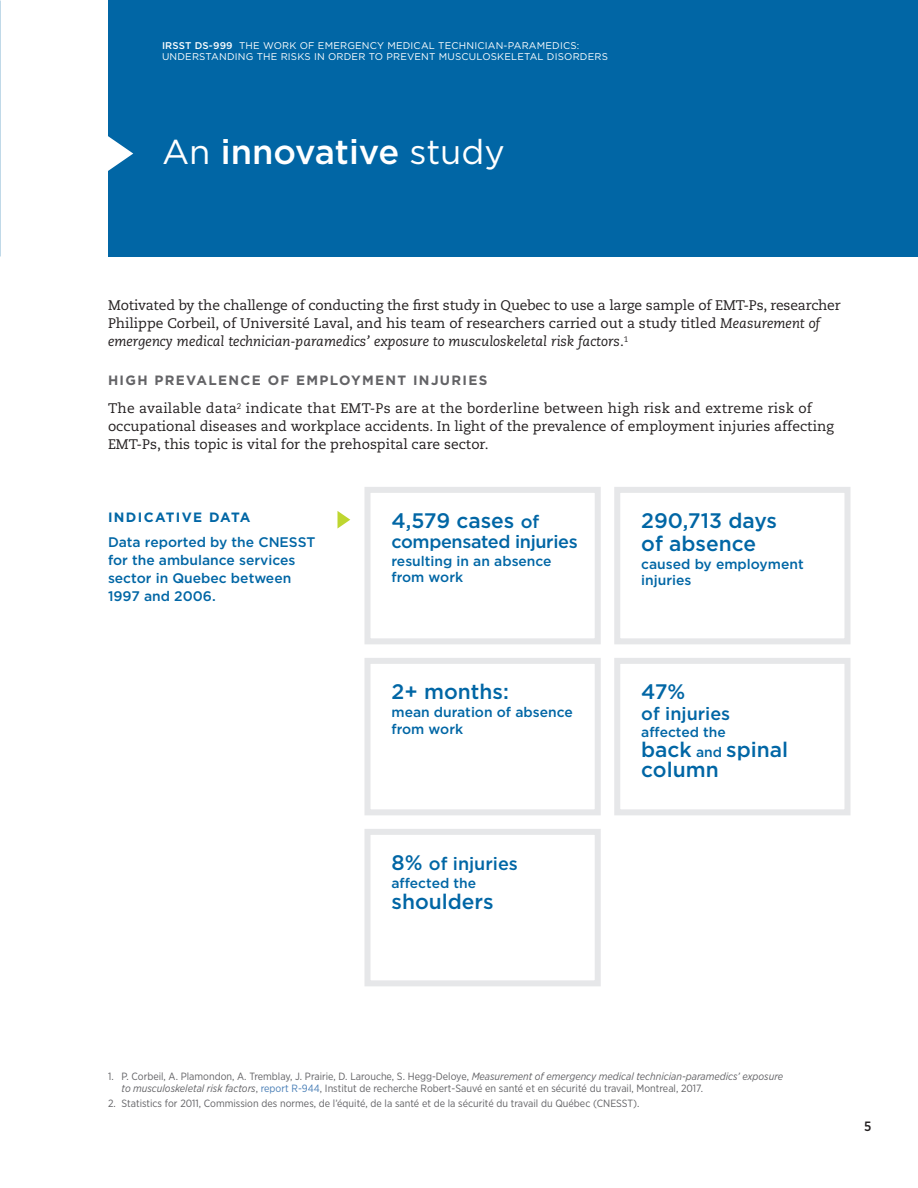
<style>
.page{position:relative;width:918px;height:1188px;background:#fff}
.page>*{position:absolute;margin:0;border:0;box-sizing:border-box;transform-origin:0 0}
.t1{font:500 34.5px "Gotham HTF";color:#fff}
.t2{font:500 21px/22.5px "Gotham HTF";color:#0166a5}
.t3{font:500 18px "Gotham HTF";color:#0166a5}
.t4{font:500 18px "Gotham HTF";letter-spacing:-.02em;color:#0166a5}
.t5{font:13.8px/18px "Caecilia";color:#231f20}
.t6{font:500 13.8px/18px "Gotham HTF";color:#0166a5}
.t7{font:700 13.5px "Gotham HTF";letter-spacing:.1em;color:#636366}
.t8{font:700 13.5px "Gotham HTF";letter-spacing:.1em;color:#0166a5}
.t9{font:500 13.5px "Gotham Narrow";color:#231f20}
.t10{font:10.5px/12px "Gotham Narrow";color:#636366}
.t11{font:9.75px/11.7px "Gotham HTF";letter-spacing:.02em;color:#fff}
.s1{font-weight:500}
.s2{font-weight:400}
.s3{font-style:italic}
.s4{font-size:18px}
.s5{font-size:21px}
.s6{font-size:13.8px}
.s7{color:#487eb6}
</style>
<div class="page">
<div style="left:108px;top:0;width:810px;height:256px;background:#0166a5"></div>
<svg style="left:108px;top:136px;width:25px;height:35px"></svg>
<div style="left:364px;top:487px;width:237px;height:157px;border:6px solid #e6e7e9"></div>
<div style="left:614px;top:658px;width:236px;height:157px;border:6px solid #e6e7e9"></div>
<div style="left:364px;top:658px;width:237px;height:157px;border:6px solid #e6e7e9"></div>
<div style="left:364px;top:829px;width:237px;height:157px;border:6px solid #e6e7e9"></div>
<div style="left:614px;top:487px;width:236px;height:157px;border:6px solid #e6e7e9"></div>
<svg style="left:338px;top:511px;width:12px;height:17px"></svg>
<p class="t11" style="left:162px;top:39px;width:448px"><span class="s1">IRSST DS-999</span> THE WORK OF EMERGENCY MEDICAL TECHNICIAN-PARAMEDICS:<br>UNDERSTANDING THE RISKS IN ORDER TO PREVENT MUSCULOSKELETAL DISORDERS</p>
<h1 class="t1" style="left:162px;top:132px;width:344px"><span class="s2">An</span> innovative <span class="s2">study</span></h1>
<p class="t5" style="left:108px;top:297px;width:734px">Motivated by the challenge of conducting the first study in Quebec to use a large sample of EMT-Ps, researcher<br>Philippe Corbeil, of Université Laval, and his team of researchers carried out a study titled <span class="s3">Measurement of emergency medical technician-paramedics’ exposure to musculoskeletal risk factors</span>.<sup>1</sup></p>
<p class="t7" style="left:108px;top:372px;width:381px">HIGH PREVALENCE OF EMPLOYMENT INJURIES</p>
<p class="t5" style="left:108px;top:400px;width:728px">The available data<sup>2</sup> indicate that EMT-Ps are at the borderline between high risk and extreme risk of occupational diseases and workplace accidents. In light of the prevalence of employment injuries affecting<br>EMT-Ps, this topic is vital for the prehospital care sector.</p>
<p class="t8" style="left:108px;top:509px;width:144px">INDICATIVE DATA</p>
<p class="t6" style="left:108px;top:533px;width:209px">Data reported by the CNESST for the ambulance services sector in Quebec between<br>1997 and 2006.</p>
<h2 class="t2" style="left:392px;top:509px;width:149px">4,579 cases <span class="s4">of</span></h2>
<h3 class="t4" style="left:392px;top:531px;width:188px">compensated injuries</h3>
<p class="t6" style="left:392px;top:552px;width:162px;line-height:16.5px">resulting in an absence from work</p>
<h2 class="t2" style="left:392px;top:680px;width:119px">2+ months:</h2>
<p class="t6" style="left:392px;top:704px;width:183px;line-height:16.5px">mean duration of absence from work</p>
<h3 class="t3" style="left:392px;top:854px;width:128px"><span class="s5">8%</span> of injuries</h3>
<p class="t6" style="left:392px;top:874px;width:86px">affected the</p>
<h2 class="t2" style="left:392px;top:890px;width:104px">shoulders</h2>
<h2 class="t2" style="left:641px;top:509px;width:137px">290,713 days of absence</h2>
<p class="t6" style="left:641px;top:555px;width:164px;line-height:16.5px">caused by employment injuries</p>
<h2 class="t2" style="left:641px;top:680px;width:46px">47%</h2>
<h3 class="t3" style="left:641px;top:704px;width:91px">of injuries</h3>
<p class="t6" style="left:641px;top:723px;width:86px">affected the</p>
<h2 class="t2" style="left:641px;top:739px;width:148px;line-height:20.2px">back <span class="s6">and</span> spinal column</h2>
<p class="t10" style="left:122px;top:1070px;width:663px;text-indent:-14px">1. P. Corbeil, A. Plamondon, A. Tremblay, J. Prairie, D. Larouche, S. Hegg-Deloye, <span class="s3">Measurement of emergency medical technician-paramedics’ exposure to musculoskeletal risk factors</span>, <span class="s7">report R-944</span>, Institut de recherche Robert-Sauvé en santé et en sécurité du travail, Montreal, 2017.</p>
<p class="t10" style="left:108px;top:1097px;width:533px">2. Statistics for 2011, Commission des normes, de l’équité, de la santé et de la sécurité du travail du Québec (CNESST).</p>
<p class="t9" style="left:864px;top:1118px;width:9px">5</p>
</div>
